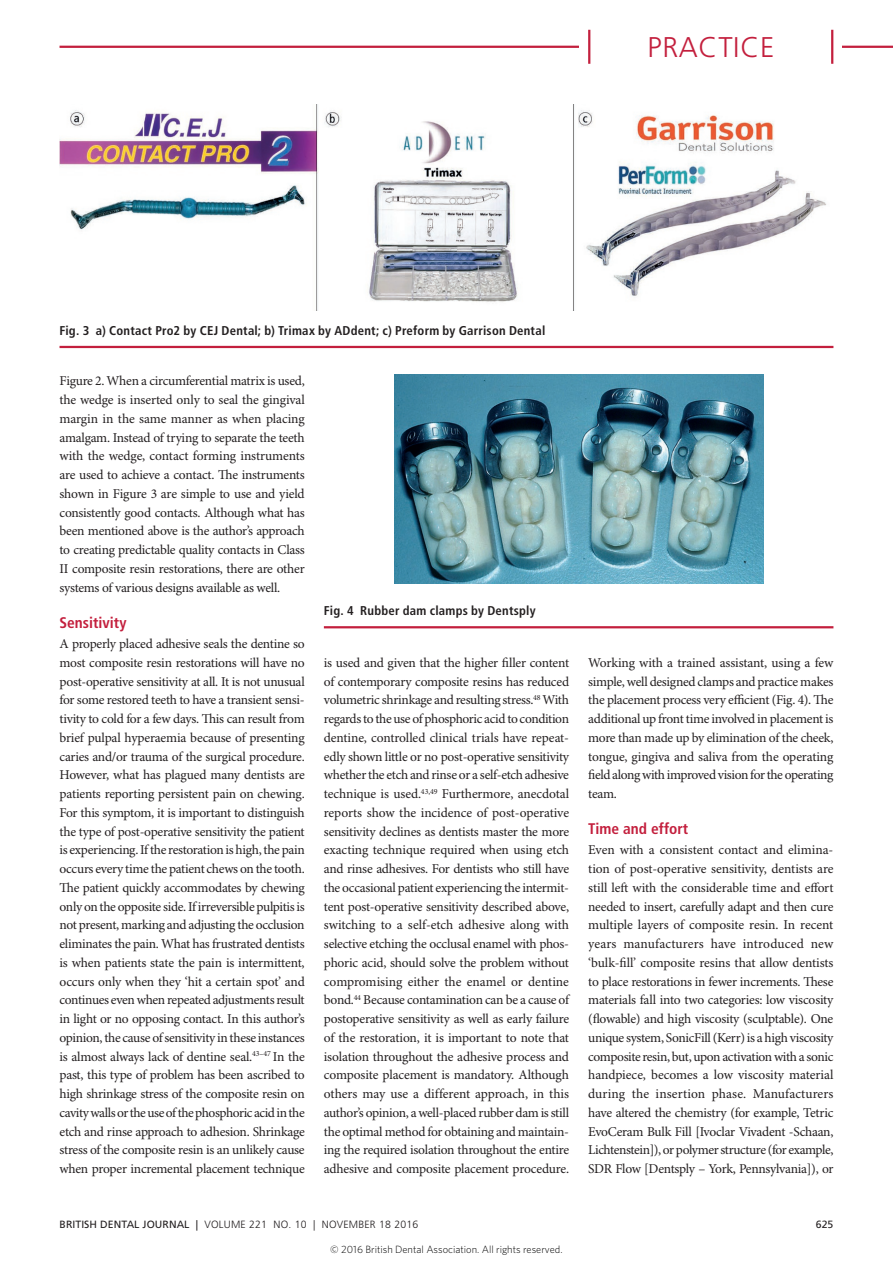
<style>
.page{position:relative;width:893px;height:1263px;background:#fff}
.page>*{position:absolute;margin:0;border:0;box-sizing:border-box;transform-origin:0 0}
.t1{font:28.5px "Frutiger LT Std Light 2";letter-spacing:.025em;color:#c31f3d}
.crosshead_2{font:700 condensed 15.3px "Frutiger LT Std";color:#c31f3d}
.body_fullout{font:13.5px/18.8px "Minion Pro";letter-spacing:-.025em;color:#231f20;text-align:justify}
.table_fig_caption{font:700 condensed 12.75px "Frutiger LT Std";letter-spacing:.015em;color:#231f20}
.t2{font:300 10.5px "Frutiger LT Std";letter-spacing:.02em;color:#231f20}
.t3{font:300 10.5px "Whitney";color:#000}
.t4{font:10.5px "Frutiger LT Std";color:#231f20}
.s1{font-weight:400}
</style>
<div class="page">
<hr style="left:60px;top:346px;width:773px;height:2px;background:#c31f3d">
<img style="left:60px;top:104px;width:766px;height:206px">
<hr style="left:324px;top:626px;width:509px;height:2px;background:#c31f3d">
<img style="left:394px;top:375px;width:369px;height:209px">
<hr style="left:60px;top:46px;width:833px;height:2px;background:#c31f3d">
<div style="left:580px;top:30px;width:262px;height:34px;background:#fff"></div>
<hr style="left:831px;top:30px;width:2px;height:34px;background:#c31f3d">
<hr style="left:588px;top:30px;width:2px;height:34px;background:#c31f3d">
<h1 class="t1" style="left:647px;top:31px;width:128px">PRACTICE</h1>
<p class="table_fig_caption" style="left:60px;top:323px;width:487px">Fig. 3 a) Contact Pro2 by CEJ Dental; b) Trimax by ADdent; c) Preform by Garrison Dental</p>
<p class="body_fullout" style="left:60px;top:372px;width:247px">Figure 2. When a circumferential matrix is used, the wedge is inserted only to seal the gingival margin in the same manner as when placing amalgam. Instead of trying to separate the teeth with the wedge, contact forming instruments are used to achieve a contact. The instruments shown in Figure 3 are simple to use and yield consistently good contacts. Although what has been mentioned above is the author’s approach to creating predictable quality contacts in Class II composite resin restorations, there are other systems of various designs available as well.</p>
<p class="crosshead_2" style="left:60px;top:613px;width:68px">Sensitivity</p>
<p class="body_fullout" style="left:60px;top:635px;width:247px">A properly placed adhesive seals the dentine so most composite resin restorations will have no post-operative sensitivity at all. It is not unusual for some restored teeth to have a transient sensi&shy;tivity to cold for a few days. This can result from brief pulpal hyperaemia because of presenting caries and/or trauma of the surgical procedure.<br>However, what has plagued many dentists are patients reporting persistent pain on chewing.<br>For this symptom, it is important to distinguish the type of post-operative sensitivity the patient is experiencing. If the restoration is high, the pain occurs every time the patient chews on the tooth.<br>The patient quickly accommodates by chewing only on the opposite side. If irreversible pulpitis is not present, marking and adjusting the occlusion eliminates the pain. What has frustrated dentists is when patients state the pain is intermittent, occurs only when they ‘hit a certain spot’ and continues even when repeated adjustments result in light or no opposing contact. In this author’s opinion, the cause of sensitivity in these instances is almost always lack of dentine seal.<sup>43–47</sup> In the past, this type of problem has been ascribed to high shrinkage stress of the composite resin on cavity walls or the use of the phosphoric acid in the etch and rinse approach to adhesion. Shrinkage stress of the composite resin is an unlikely cause when proper incremental placement technique</p>
<p class="table_fig_caption" style="left:324px;top:603px;width:213px">Fig. 4 Rubber dam clamps by Dentsply</p>
<p class="body_fullout" style="left:324px;top:654px;width:247px">is used and given that the higher filler content of contemporary composite resins has reduced volumetric shrinkage and resulting stress.<sup>48</sup> With regards to the use of phosphoric acid to condition dentine, controlled clinical trials have repeat&shy;edly shown little or no post-operative sensitivity whether the etch and rinse or a self-etch adhesive technique is used.<sup>43,49</sup> Furthermore, anecdotal reports show the incidence of post-operative sensitivity declines as dentists master the more exacting technique required when using etch and rinse adhesives. For dentists who still have the occasional patient experiencing the intermit&shy;tent post-operative sensitivity described above, switching to a self-etch adhesive along with selective etching the occlusal enamel with phos&shy;phoric acid, should solve the problem without compromising either the enamel or dentine bond.<sup>44</sup> Because contamination can be a cause of postoperative sensitivity as well as early failure of the restoration, it is important to note that isolation throughout the adhesive process and composite placement is mandatory. Although others may use a different approach, in this author’s opinion, a well-placed rubber dam is still the optimal method for obtaining and maintain&shy;ing the required isolation throughout the entire adhesive and composite placement procedure.</p>
<p class="body_fullout" style="left:588px;top:654px;width:247px">Working with a trained assistant, using a few simple, well designed clamps and practice makes the placement process very efficient (Fig. 4). The additional up front time involved in placement is more than made up by elimination of the cheek, tongue, gingiva and saliva from the operating field along with improved vision for the operating team.</p>
<p class="crosshead_2" style="left:588px;top:820px;width:101px">Time and effort</p>
<p class="body_fullout" style="left:588px;top:841px;width:247px">Even with a consistent contact and elimina&shy;tion of post-operative sensitivity, dentists are still left with the considerable time and effort needed to insert, carefully adapt and then cure multiple layers of composite resin. In recent years manufacturers have introduced new ‘bulk-fill’ composite resins that allow dentists to place restorations in fewer increments. These materials fall into two categories: low viscosity (flowable) and high viscosity (sculptable). One unique system, SonicFill (Kerr) is a high viscosity composite resin, but, upon activation with a sonic handpiece, becomes a low viscosity material during the insertion phase. Manufacturers have altered the chemistry (for example, Tetric EvoCeram Bulk Fill [Ivoclar Vivadent -Schaan, Lichtenstein]), or polymer structure (for example, SDR Flow [Dentsply – York, Pennsylvania]), or</p>
<p class="t2" style="left:60px;top:1219px;width:360px"><span class="s1">BRITISH DENTAL JOURNAL |</span> VOLUME 221 NO. 10 | NOVEMBER 18 2016</p>
<p class="t4" style="left:816px;top:1218px;width:19px">625</p>
<p class="t3" style="left:330px;top:1243px;width:234px">© 2016 British Dental Association. All rights reserved.</p>
</div>
